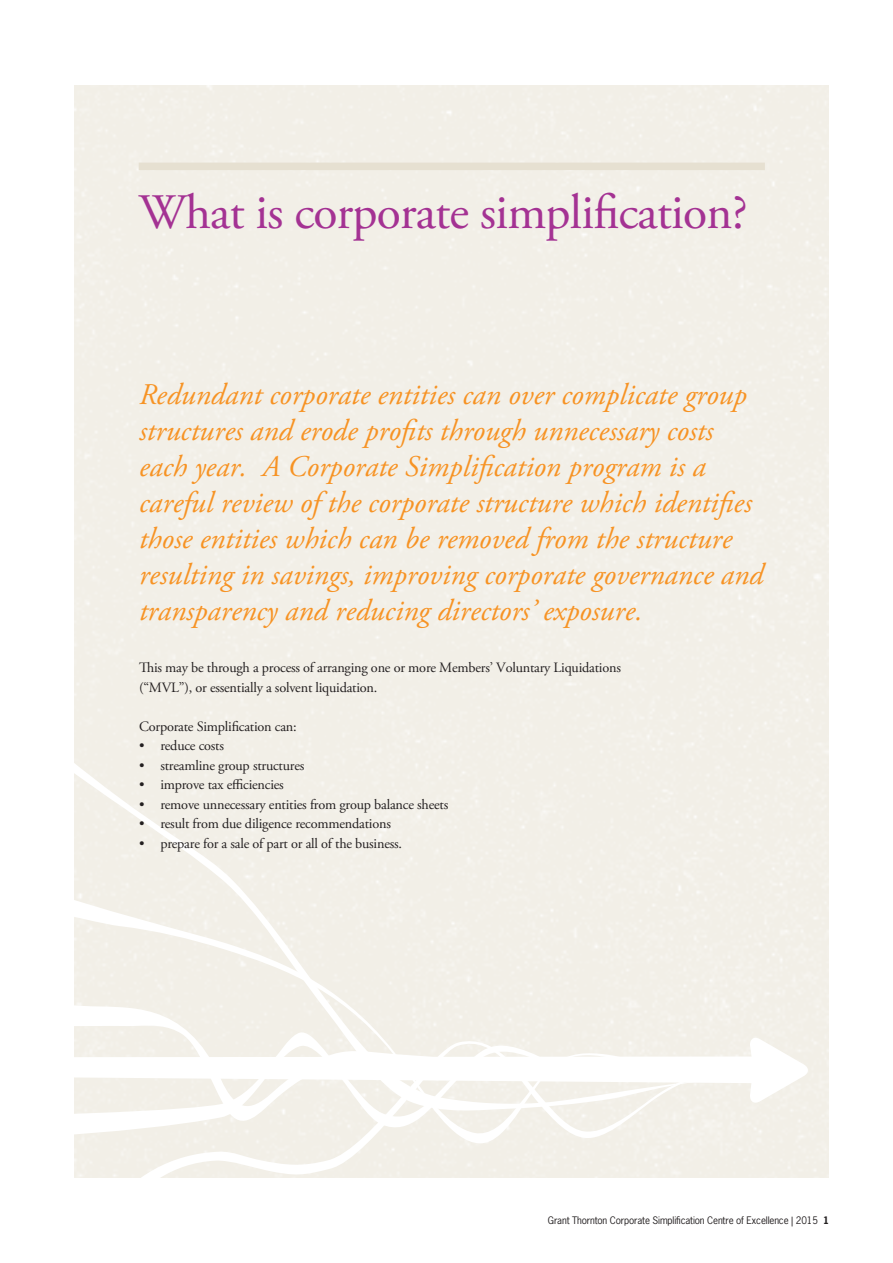
<style>
.page{position:relative;width:893px;height:1263px;background:#fff}
.page>*{position:absolute;margin:0;border:0;box-sizing:border-box;transform-origin:0 0}
.A_Heading{font:49.5px "Adobe Garamond Pro";letter-spacing:-.015em;color:#a43293}
.Paragraph_Style_9{font:italic 30px/36px "Adobe Garamond Pro";color:#f79324}
.C_Body_copy{font:14.25px/19.5px "Adobe Garamond Pro";letter-spacing:-.015em;color:#231f20}
.A_Heading-2{font:9.75px "News Gothic Std";letter-spacing:-.015em;color:#231f20}
.s1{font-weight:700}
</style>
<div class="page">
<svg style="left:74px;top:1034px;width:642px;height:144px;background:#f3f1ea"></svg>
<div style="left:74px;top:417px;width:629px;height:300px;background:#f2efe7"></div>
<div style="left:74px;top:717px;width:641px;height:428px;background:#f2efe7"></div>
<svg style="left:74px;top:984px;width:624px;height:151px;background:#f3f0e9"></svg>
<svg style="left:74px;top:1031px;width:537px;height:116px;fill:#f2efe8"></svg>
<svg style="left:74px;top:1036px;width:735px;height:68px"></svg>
<div style="left:139px;top:163px;width:626px;height:7px;background:#e6e0d1"></div>
<p class="A_Heading" style="left:139px;top:182px;width:610px">What is corporate simplification?</p>
<p class="Paragraph_Style_9" style="left:139px;top:377px;width:626px">Redundant corporate entities can over complicate group structures and erode profits through unnecessary costs each year. A Corporate Simplification program is a careful review of the corporate structure which identifies those entities which can be removed from the structure resulting in savings, improving corporate governance and transparency and reducing directors’ exposure.</p>
<p class="C_Body_copy" style="left:139px;top:658px;width:483px">This may be through a process of arranging one or more Members’ Voluntary Liquidations (“MVL”), or essentially a solvent liquidation.</p>
<p class="C_Body_copy" style="left:139px;top:717px;width:159px">Corporate Simplification can:</p>
<p class="C_Body_copy" style="left:139px;top:736px;width:86px">• reduce costs</p>
<p class="C_Body_copy" style="left:139px;top:756px;width:167px">• streamline group structures</p>
<p class="C_Body_copy" style="left:139px;top:775px;width:146px">• improve tax efficiencies</p>
<p class="C_Body_copy" style="left:139px;top:795px;width:311px">• remove unnecessary entities from group balance sheets</p>
<p class="C_Body_copy" style="left:139px;top:814px;width:253px">• result from due diligence recommendations</p>
<p class="C_Body_copy" style="left:139px;top:834px;width:265px">• prepare for a sale of part or all of the business.</p>
<p class="A_Heading-2" style="left:548px;top:1214px;width:283px">Grant Thornton Corporate Simplification Centre of Excellence | 2015 <span class="s1">1</span></p>
</div>
